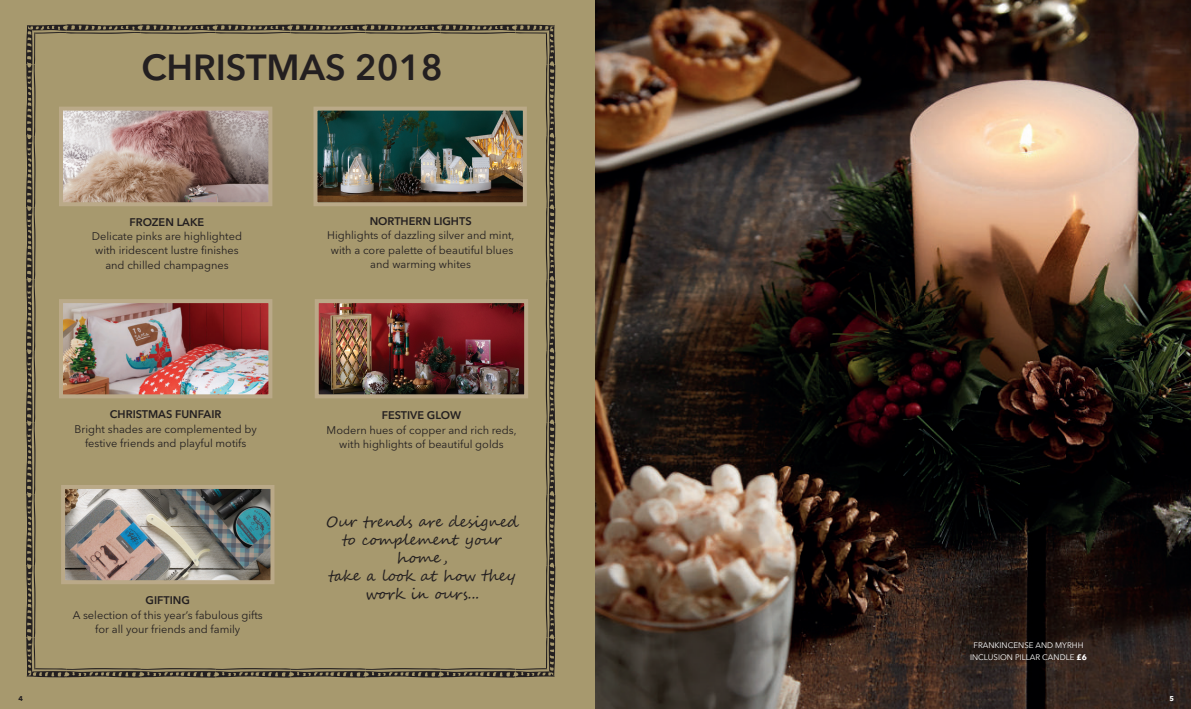
<style>
.page{position:relative;width:1191px;height:709px;background:#fff}
.page>*{position:absolute;margin:0;border:0;box-sizing:border-box;transform-origin:0 0}
.t1{font:600 36px "Avenir Next LT Pro";color:#231f20}
.t2{font:15px/18px "Segoe Script";color:#231f20;text-align:center}
.t3{font:11px/14.4px "Avenir Next LT Pro";color:#231f20;text-align:center}
.t4{font:600 11px "Avenir Next LT Pro";color:#231f20}
.t5{font:8px/12px "Avenir Next LT Pro";color:#fff;text-align:center}
.t6{font:700 7px "Avenir Next LT Pro";color:#231f20}
.t7{font:700 7px "Avenir Next LT Pro";color:#fff}
.s1{font-weight:700}
</style>
<div class="page">
<div style="left:0;top:0;width:609px;height:709px;background:#a7996e"></div>
<img style="left:26px;top:24px;width:529px;height:654px">
<img style="left:595px;top:0;width:596px;height:709px">
<h1 class="t1" style="left:141px;top:45px;width:303px">CHRISTMAS 2018</h1>
<p class="t4" style="left:130px;top:215px;width:76px">FROZEN LAKE</p>
<p class="t3" style="left:92px;top:229px;width:152px">Delicate pinks are highlighted with iridescent lustre finishes and chilled champagnes</p>
<p class="t4" style="left:370px;top:214px;width:103px">NORTHERN LIGHTS</p>
<p class="t3" style="left:327px;top:228px;width:189px">Highlights of dazzling silver and mint, with a core palette of beautiful blues and warming whites</p>
<p class="t4" style="left:110px;top:408px;width:113px">CHRISTMAS FUNFAIR</p>
<p class="t3" style="left:74px;top:422px;width:184px">Bright shades are complemented by festive friends and playful motifs</p>
<p class="t6" style="left:18px;top:694px;width:6px">4</p>
<p class="t4" style="left:146px;top:593px;width:46px">GIFTING</p>
<p class="t3" style="left:73px;top:607px;width:191px">A selection of this year’s fabulous gifts for all your friends and family</p>
<p class="t4" style="left:382px;top:408px;width:81px">FESTIVE GLOW</p>
<p class="t3" style="left:326px;top:422px;width:191px">Modern hues of copper and rich reds, with highlights of beautiful golds</p>
<h2 class="t2" style="left:326px;top:513px;width:194px">Our trends are designed to complement your home,<br>take a look at how they work in ours...</h2>
<p class="t5" style="left:970px;top:639px;width:118px">FRANKINCENSE AND MYRHH<br>INCLUSION PILLAR CANDLE <span class="s1">£6</span></p>
<p class="t7" style="left:1169px;top:694px;width:6px">5</p>
</div>
